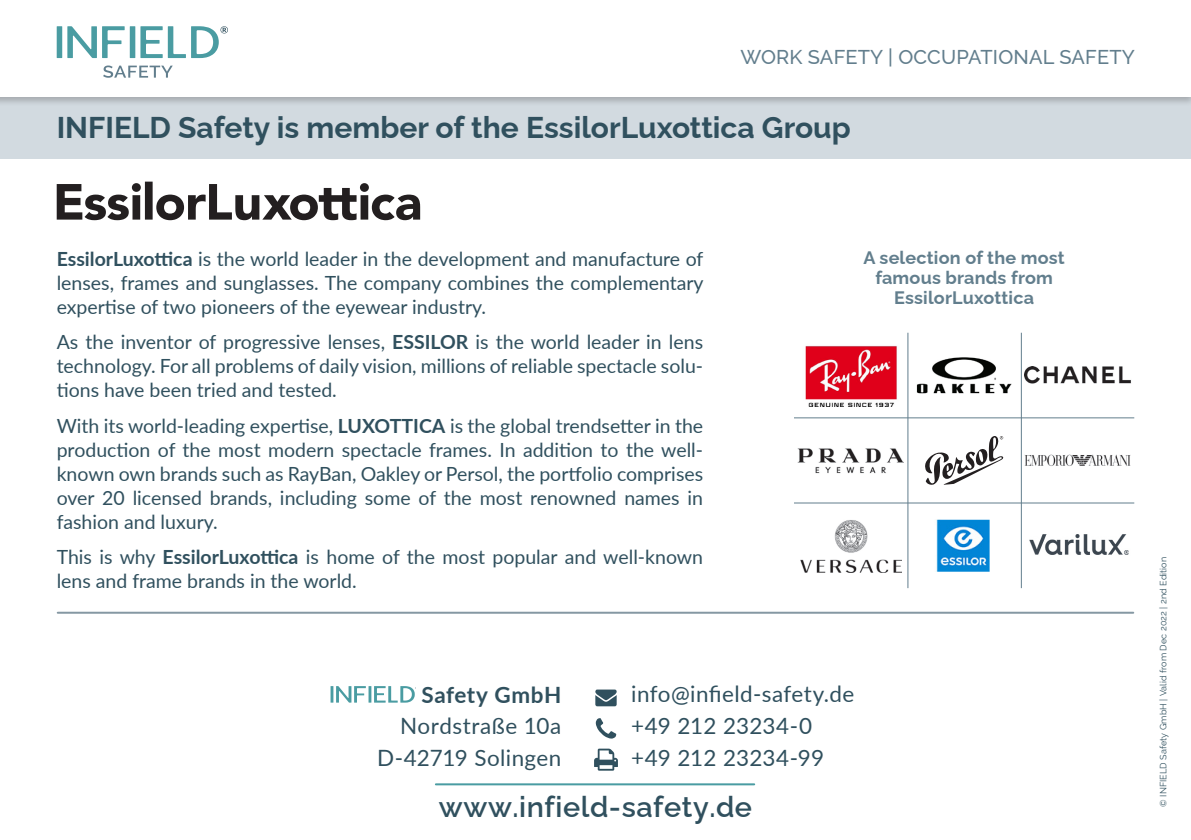
<style>
.page{position:relative;width:1191px;height:840px;background:#fff}
.page>*{position:absolute;margin:0;border:0;box-sizing:border-box;transform-origin:0 0}
.t1{font:700 30px "Raleway";color:#30505e}
.t2{font:600 28.8px "Raleway";letter-spacing:.02em;color:#30505e}
.t3{font:22.4px/31.8px "Lato";letter-spacing:.015em;color:#30505e}
.t4{font:700 22.4px "Lato";letter-spacing:.025em;color:#30505e}
.t5{font:500 20px "Raleway";letter-spacing:.01em;color:#627e8d}
.t6{font:19.6px/24px "Lato";color:#30505e;text-align:justify}
.t7{font:700 18px/20px "Raleway";letter-spacing:.01em;color:#627e8d;text-align:center}
.t8{font:9px "Raleway";letter-spacing:.01em;color:#30505e}
.s1{font-weight:700}
</style>
<div class="page">
<div style="left:0;top:96px;width:1191px;height:63px;background:#d2dae0"></div>
<div style="left:0;top:0;width:1191px;height:107px;background:#231f20;opacity:.25"></div>
<div style="left:0;top:0;width:1191px;height:96px;background:#fff"></div>
<hr style="left:436px;top:782px;width:318px;height:2px;background:#4a9ca2">
<svg style="left:595px;top:689px;width:21px;height:17px"></svg>
<svg style="left:596px;top:718px;width:20px;height:20px"></svg>
<svg style="left:594px;top:748px;width:24px;height:22px"></svg>
<hr style="left:330px;top:685px;width:3px;height:17px;background:#4a9ca2">
<svg style="left:336px;top:686px;width:30px;height:16px"></svg>
<hr style="left:368px;top:685px;width:3px;height:17px;background:#4a9ca2">
<svg style="left:374px;top:686px;width:41px;height:16px"></svg>
<div style="left:57px;top:26px;width:5px;height:32px;background:#4a9ca2"></div>
<svg style="left:67px;top:26px;width:58px;height:32px"></svg>
<div style="left:130px;top:26px;width:5px;height:32px;background:#4a9ca2"></div>
<svg style="left:140px;top:26px;width:88px;height:32px"></svg>
<svg style="left:103px;top:65px;width:70px;height:13px"></svg>
<hr style="left:58px;top:611px;width:1075px;height:2px;background:#8598a3">
<img style="left:805px;top:346px;width:92px;height:60px">
<img style="left:798px;top:448px;width:105px;height:25px">
<img style="left:800px;top:520px;width:101px;height:51px">
<img style="left:916px;top:357px;width:95px;height:36px">
<svg style="left:925px;top:436px;width:78px;height:48px"></svg>
<img style="left:908px;top:519px;width:82px;height:52px">
<img style="left:1024px;top:366px;width:107px;height:17px">
<img style="left:1024px;top:454px;width:106px;height:12px">
<img style="left:1021px;top:528px;width:108px;height:34px">
<hr style="left:794px;top:417px;width:340px;height:1px;background:#627e8d">
<hr style="left:794px;top:502px;width:340px;height:1px;background:#627e8d">
<hr style="left:907px;top:332px;width:1px;height:255px;background:#627e8d">
<hr style="left:1020px;top:332px;width:1px;height:255px;background:#627e8d">
<svg style="left:57px;top:181px;width:363px;height:39px"></svg>
<p class="t5" style="left:740px;top:41px;width:396px">WORK SAFETY | OCCUPATIONAL SAFETY</p>
<h1 class="t1" style="left:57px;top:104px;width:795px">INFIELD Safety is member of the EssilorLuxottica Group</h1>
<p class="t6" style="left:57px;top:246px;width:648px"><span class="s1">EssilorLuxottica</span> is the world leader in the development and manufacture of lenses, frames and sunglasses. The company combines the complementary expertise of two pioneers of the eyewear industry.</p>
<p class="t6" style="left:57px;top:329px;width:648px">As the inventor of progressive lenses, <span class="s1">ESSILOR</span> is the world leader in lens technology. For all problems of daily vision, millions of reliable spectacle solu&shy;tions have been tried and tested.</p>
<p class="t6" style="left:57px;top:412px;width:648px">With its world-leading expertise, <span class="s1">LUXOTTICA</span> is the global trendsetter in the production of the most modern spectacle frames. In addition to the well&shy;known own brands such as RayBan, Oakley or Persol, the portfolio comprises over 20 licensed brands, including some of the most renowned names in fashion and luxury.</p>
<p class="t6" style="left:57px;top:544px;width:648px">This is why <span class="s1">EssilorLuxottica</span> is home of the most popular and well-known lens and frame brands in the world.</p>
<p class="t7" style="left:863px;top:246px;width:203px">A selection of the most famous brands from<br>EssilorLuxottica</p>
<p class="t4" style="left:421px;top:677px;width:141px">Safety GmbH</p>
<p class="t3" style="left:377px;top:708px;width:186px;text-align:right">Nordstraße 10a<br>D-42719 Solingen</p>
<p class="t3" style="left:631px;top:677px;width:224px">info@infield-safety.de +49 212 23234-0 +49 212 23234-99</p>
<h2 class="t2" style="left:439px;top:783px;width:314px">www.infield-safety.de</h2>
<p class="t8" style="left:1158px;top:806px;width:251px;rotate:-90deg">© INFIELD Safety GmbH | Valid from Dec 2022 | 2nd Edition</p>
</div>
